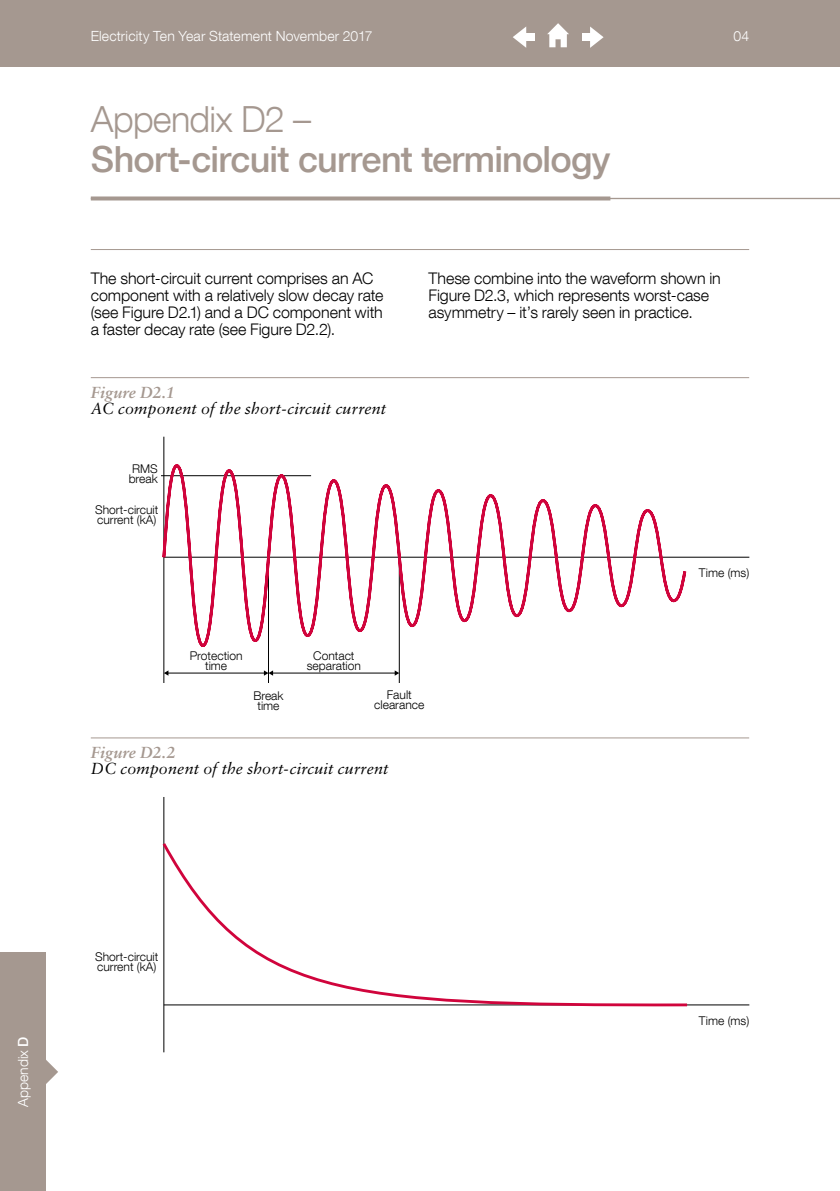
<style>
.page{position:relative;width:840px;height:1191px;background:#fff}
.page>*{position:absolute;margin:0;border:0;box-sizing:border-box;transform-origin:0 0}
.t1{font:500 36px "Helvetica Neue LT Com";letter-spacing:-.02em;color:#a59890}
.t2{font:300 36px "Helvetica Neue LT Com";letter-spacing:-.02em;color:#a59890}
.t3{font:300 16px/17px "Helvetica Neue LT Com";letter-spacing:-.005em;color:#000}
.t4{font:italic 16px "Sabon";letter-spacing:.01em;color:#000}
.t5{font:italic 700 16px "Sabon";color:#a59890}
.t6{font:300 14px "Helvetica Neue LT Com";letter-spacing:.01em;color:#fff}
.t7{font:300 12px/10px "Helvetica Neue LT Com";color:#000;text-align:center}
.s1{font-weight:500}
</style>
<div class="page">
<hr style="left:164px;top:557px;width:585px;height:1px;background:#000">
<hr style="left:163px;top:437px;width:1px;height:246px;background:#000">
<hr style="left:268px;top:557px;width:1px;height:126px;background:#000">
<hr style="left:399px;top:557px;width:1px;height:126px;background:#000">
<svg style="left:161px;top:462px;width:526px;height:187px"></svg>
<hr style="left:167px;top:672px;width:97px;height:1px;background:#000">
<svg style="left:164px;top:670px;width:4px;height:5px"></svg>
<hr style="left:272px;top:672px;width:123px;height:1px;background:#000">
<svg style="left:264px;top:670px;width:9px;height:5px"></svg>
<svg style="left:394px;top:670px;width:5px;height:5px"></svg>
<hr style="left:164px;top:1004px;width:585px;height:1px;background:#000">
<hr style="left:163px;top:797px;width:1px;height:255px;background:#000">
<svg style="left:162px;top:840px;width:527px;height:167px"></svg>
<hr style="left:91px;top:249px;width:657px;height:1px;background:#a59890">
<hr style="left:91px;top:377px;width:657px;height:1px;background:#a59890">
<hr style="left:91px;top:737px;width:657px;height:1px;background:#a59890">
<hr style="left:91px;top:198px;width:748px;height:1px;background:#a59890">
<svg style="left:91px;top:196px;width:519px;height:4px;fill:#a59890"></svg>
<div style="left:0;top:952px;width:45px;height:239px;background:#a59890"></div>
<svg style="left:45px;top:1059px;width:13px;height:25px"></svg>
<div style="left:0;top:0;width:839px;height:66px;background:#a59890"></div>
<svg style="left:547px;top:23px;width:21px;height:24px"></svg>
<svg style="left:590px;top:27px;width:13px;height:21px"></svg>
<div style="left:581px;top:33px;width:12px;height:8px;background:#fff"></div>
<svg style="left:513px;top:27px;width:13px;height:21px"></svg>
<div style="left:522px;top:33px;width:12px;height:8px;background:#fff"></div>
<p class="t6" style="left:91px;top:28px;width:283px">Electricity Ten Year Statement November 2017</p>
<p class="t6" style="left:733px;top:28px;width:17px">04</p>
<h1 class="t2" style="left:91px;top:97px;width:222px">Appendix D2 –</h1>
<h1 class="t1" style="left:91px;top:137px;width:521px">Short-circuit current terminology</h1>
<p class="t3" style="left:91px;top:270px;width:294px">The short-circuit current comprises an AC component with a relatively slow decay rate (see Figure D2.1) and a DC component with a faster decay rate (see Figure D2.2).</p>
<p class="t3" style="left:428px;top:269px;width:294px">These combine into the waveform shown in<br>Figure D2.3, which represents worst-case asymmetry – it’s rarely seen in practice.</p>
<p class="t5" style="left:91px;top:383px;width:85px">Figure D2.1</p>
<p class="t4" style="left:91px;top:399px;width:297px">AC component of the short-circuit current</p>
<p class="t7" style="left:129px;top:463px;width:31px;text-align:left">RMS break</p>
<p class="t7" style="left:95px;top:504px;width:65px;text-align:left">Short-circuit current (kA)</p>
<p class="t7" style="left:190px;top:650px;width:54px">Protection time</p>
<p class="t7" style="left:306px;top:650px;width:56px">Contact separation</p>
<p class="t7" style="left:253px;top:690px;width:32px">Break time</p>
<p class="t7" style="left:374px;top:689px;width:51px">Fault clearance</p>
<p class="t5" style="left:91px;top:743px;width:86px">Figure D2.2</p>
<p class="t4" style="left:91px;top:759px;width:299px">DC component of the short-circuit current</p>
<p class="t7" style="left:698px;top:567px;width:52px">Time (ms)</p>
<p class="t6" style="left:15px;top:1107px;width:72px;rotate:-90deg">Appendix <span class="s1">D</span></p>
<p class="t7" style="left:95px;top:951px;width:65px;text-align:left">Short-circuit current (kA)</p>
<p class="t7" style="left:698px;top:1015px;width:52px">Time (ms)</p>
</div>
